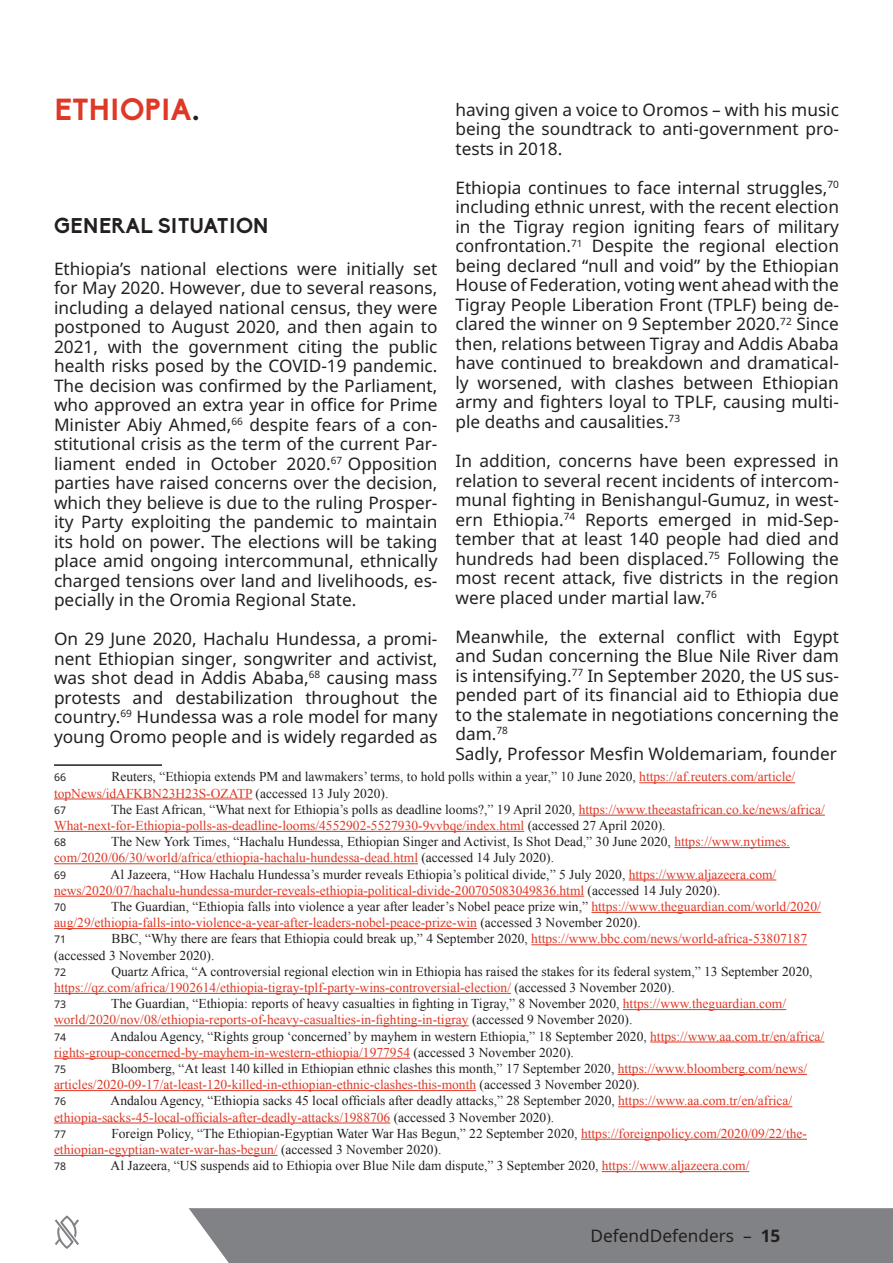
<style>
.page{position:relative;width:893px;height:1263px;background:#fff}
.page>*{position:absolute;margin:0;border:0;box-sizing:border-box;transform-origin:0 0}
.Page_header_DD{font:700 30px "Biko";letter-spacing:.01em;color:#de3926}
.Subheader{font:700 21px "Biko";color:#231f20}
.Paragraph_Style_1{font:17.25px/19.5px "Noto Sans UI";color:#231f20;text-align:justify}
.Footnote{font:13.5px/16.2px "Times New Roman";color:#231f20}
.Footnote-2{font:13.5px/16.2px "Times New Roman";color:#de3926}
.Footnote-3{font:10.5px "Noto Sans UI";color:#231f20}
.s1{color:#231f20}
.s2{color:#de3926}
.s3{font-weight:700}
</style>
<div class="page">
<svg style="left:55px;top:1215px;width:24px;height:34px"></svg>
<div style="left:189px;top:1208px;width:704px;height:55px;background:#808285"></div>
<hr style="left:54px;top:764px;width:108px;height:2px;background:#231f20">
<hr style="left:639px;top:782px;width:156px;height:1px;background:#de3926">
<hr style="left:54px;top:799px;width:198px;height:1px;background:#de3926">
<hr style="left:579px;top:815px;width:246px;height:1px;background:#de3926">
<hr style="left:54px;top:831px;width:470px;height:1px;background:#de3926">
<hr style="left:674px;top:847px;width:116px;height:1px;background:#de3926">
<hr style="left:54px;top:863px;width:364px;height:1px;background:#de3926">
<hr style="left:629px;top:880px;width:147px;height:1px;background:#de3926">
<hr style="left:54px;top:896px;width:530px;height:1px;background:#de3926">
<hr style="left:591px;top:912px;width:230px;height:1px;background:#de3926">
<hr style="left:54px;top:928px;width:423px;height:1px;background:#de3926">
<hr style="left:531px;top:944px;width:276px;height:1px;background:#de3926">
<hr style="left:54px;top:993px;width:457px;height:1px;background:#de3926">
<hr style="left:623px;top:1009px;width:163px;height:1px;background:#de3926">
<hr style="left:54px;top:1025px;width:415px;height:1px;background:#de3926">
<hr style="left:650px;top:1042px;width:174px;height:1px;background:#de3926">
<hr style="left:54px;top:1058px;width:356px;height:1px;background:#de3926">
<hr style="left:618px;top:1074px;width:189px;height:1px;background:#de3926">
<hr style="left:54px;top:1090px;width:422px;height:1px;background:#de3926">
<hr style="left:618px;top:1106px;width:174px;height:1px;background:#de3926">
<hr style="left:54px;top:1123px;width:336px;height:1px;background:#de3926">
<hr style="left:581px;top:1139px;width:226px;height:1px;background:#de3926">
<hr style="left:54px;top:1155px;width:224px;height:1px;background:#de3926">
<hr style="left:602px;top:1171px;width:147px;height:1px;background:#de3926">
<p class="Page_header_DD" style="left:54px;top:91px;width:147px">ETHIOPIA<span class="s1">.</span></p>
<p class="Paragraph_Style_1" style="left:455px;top:100px;width:385px">having given a voice to Oromos – with his music being the soundtrack to anti-government pro&shy;tests in 2018.</p>
<p class="Paragraph_Style_1" style="left:455px;top:178px;width:385px">Ethiopia continues to face internal struggles,<sup>70 </sup>including ethnic unrest, with the recent election in the Tigray region igniting fears of military confrontation.<sup>71</sup> Despite the regional election being declared “null and void” by the Ethiopian House of Federation, voting went ahead with the Tigray People Liberation Front (TPLF) being de&shy;clared the winner on 9 September 2020.<sup>72</sup> Since then, relations between Tigray and Addis Ababa have continued to breakdown and dramatical&shy;ly worsened, with clashes between Ethiopian army and fighters loyal to TPLF, causing multi&shy;ple deaths and causalities.<sup>73</sup></p>
<p class="Paragraph_Style_1" style="left:455px;top:451px;width:385px">In addition, concerns have been expressed in relation to several recent incidents of intercom&shy;munal fighting in Benishangul-Gumuz, in west&shy;ern Ethiopia.<sup>74</sup> Reports emerged in mid-Sep&shy;tember that at least 140 people had died and hundreds had been displaced.<sup>75</sup> Following the most recent attack, five districts in the region were placed under martial law.<sup>76</sup></p>
<p class="Paragraph_Style_1" style="left:455px;top:626px;width:385px">Meanwhile, the external conflict with Egypt and Sudan concerning the Blue Nile River dam is intensifying.<sup>77</sup> In September 2020, the US sus&shy;pended part of its financial aid to Ethiopia due to the stalemate in negotiations concerning the dam.<sup>78</sup></p>
<p class="Paragraph_Style_1" style="left:455px;top:743px;width:383px">Sadly, Professor Mesfin Woldemariam, founder</p>
<p class="Subheader" style="left:54px;top:213px;width:216px">GENERAL SITUATION</p>
<p class="Paragraph_Style_1" style="left:54px;top:258px;width:385px">Ethiopia’s national elections were initially set for May 2020. However, due to several reasons, including a delayed national census, they were postponed to August 2020, and then again to 2021, with the government citing the public health risks posed by the COVID-19 pandemic.<br>The decision was confirmed by the Parliament, who approved an extra year in office for Prime Minister Abiy Ahmed,<sup>66</sup> despite fears of a con&shy;stitutional crisis as the term of the current Par&shy;liament ended in October 2020.<sup>67</sup> Opposition parties have raised concerns over the decision, which they believe is due to the ruling Prosper&shy;ity Party exploiting the pandemic to maintain its hold on power. The elections will be taking place amid ongoing intercommunal, ethnically charged tensions over land and livelihoods, es&shy;pecially in the Oromia Regional State.</p>
<p class="Paragraph_Style_1" style="left:54px;top:629px;width:385px">On 29 June 2020, Hachalu Hundessa, a promi&shy;nent Ethiopian singer, songwriter and activist, was shot dead in Addis Ababa,<sup>68</sup> causing mass protests and destabilization throughout the country.<sup>69</sup> Hundessa was a role model for many young Oromo people and is widely regarded as</p>
<p class="Footnote-3" style="left:54px;top:770px;width:14px">66</p>
<p class="Footnote" style="left:54px;top:768px;width:743px;text-indent:57px">Reuters, “Ethiopia extends PM and lawmakers’ terms, to hold polls within a year,” 10 June 2020, <span class="s2">https://af.reuters.com/article/ topNews/idAFKBN23H23S-OZATP</span> (accessed 13 July 2020).</p>
<p class="Footnote-3" style="left:54px;top:803px;width:14px">67</p>
<p class="Footnote-2" style="left:54px;top:801px;width:772px;text-indent:57px"><span class="s1">The East African, “What next for Ethiopia’s polls as deadline looms?,” 19 April 2020,</span> https://www.theeastafrican.co.ke/news/africa/<br>What-next-for-Ethiopia-polls-as-deadline-looms/4552902-5527930-9vvbqe/index.html <span class="s1">(accessed 27 April 2020).</span></p>
<p class="Footnote-3" style="left:54px;top:835px;width:14px">68</p>
<p class="Footnote" style="left:54px;top:833px;width:737px;text-indent:57px">The New York Times, “Hachalu Hundessa, Ethiopian Singer and Activist, Is Shot Dead,” 30 June 2020, <span class="s2">https://www.nytimes. com/2020/06/30/world/africa/ethiopia-hachalu-hundessa-dead.html</span> (accessed 14 July 2020).</p>
<p class="Footnote-3" style="left:54px;top:867px;width:14px">69</p>
<p class="Footnote-2" style="left:54px;top:866px;width:724px;text-indent:57px"><span class="s1">Al Jazeera, “How Hachalu Hundessa’s murder reveals Ethiopia’s political divide,” 5 July 2020,</span> https://www.aljazeera.com/ news/2020/07/hachalu-hundessa-murder-reveals-ethiopia-political-divide-200705083049836.html <span class="s1">(accessed 14 July 2020).</span></p>
<p class="Footnote-3" style="left:54px;top:900px;width:14px">70</p>
<p class="Footnote-2" style="left:54px;top:898px;width:768px;text-indent:57px"><span class="s1">The Guardian, “Ethiopia falls into violence a year after leader’s Nobel peace prize win,”</span> https://www.theguardian.com/world/2020/ aug/29/ethiopia-falls-into-violence-a-year-after-leaders-nobel-peace-prize-win <span class="s1">(accessed 3 November 2020).</span></p>
<p class="Footnote-3" style="left:54px;top:932px;width:14px">71</p>
<p class="Footnote" style="left:54px;top:930px;width:755px;text-indent:57px">BBC, “Why there are fears that Ethiopia could break up,” 4 September 2020, <span class="s2">https://www.bbc.com/news/world-africa-53807187 </span>(accessed 3 November 2020).</p>
<p class="Footnote-3" style="left:54px;top:965px;width:14px">72</p>
<p class="Footnote" style="left:54px;top:963px;width:760px;text-indent:57px">Quartz Africa, “A controversial regional election win in Ethiopia has raised the stakes for its federal system,” 13 September 2020, <span class="s2">https://qz.com/africa/1902614/ethiopia-tigray-tplf-party-wins-controversial-election/</span> (accessed 3 November 2020).</p>
<p class="Footnote-3" style="left:54px;top:997px;width:14px">73</p>
<p class="Footnote" style="left:54px;top:995px;width:734px;text-indent:57px">The Guardian, “Ethiopia: reports of heavy casualties in fighting in Tigray,” 8 November 2020, <span class="s2">https://www.theguardian.com/ world/2020/nov/08/ethiopia-reports-of-heavy-casualties-in-fighting-in-tigray</span> (accessed 9 November 2020).</p>
<p class="Footnote-3" style="left:54px;top:1029px;width:14px">74</p>
<p class="Footnote" style="left:54px;top:1028px;width:772px;text-indent:57px">Andalou Agency, “Rights group ‘concerned’ by mayhem in western Ethiopia,” 18 September 2020, <span class="s2">https://www.aa.com.tr/en/africa/ rights-group-concerned-by-mayhem-in-western-ethiopia/1977954</span> (accessed 3 November 2020).</p>
<p class="Footnote-3" style="left:54px;top:1062px;width:14px">75</p>
<p class="Footnote-2" style="left:54px;top:1060px;width:755px;text-indent:57px"><span class="s1">Bloomberg, “At least 140 killed in Ethiopian ethnic clashes this month,” 17 September 2020,</span> https://www.bloomberg.com/news/ articles/2020-09-17/at-least-120-killed-in-ethiopian-ethnic-clashes-this-month <span class="s1">(accessed 3 November 2020).</span></p>
<p class="Footnote-3" style="left:54px;top:1094px;width:14px">76</p>
<p class="Footnote" style="left:54px;top:1092px;width:740px;text-indent:57px">Andalou Agency, “Ethiopia sacks 45 local officials after deadly attacks,” 28 September 2020, <span class="s2">https://www.aa.com.tr/en/africa/ ethiopia-sacks-45-local-officials-after-deadly-attacks/1988706</span> (accessed 3 November 2020).</p>
<p class="Footnote-3" style="left:54px;top:1127px;width:14px">77</p>
<p class="Footnote" style="left:54px;top:1125px;width:754px;text-indent:57px">Foreign Policy, “The Ethiopian-Egyptian Water War Has Begun,” 22 September 2020, <span class="s2">https://foreignpolicy.com/2020/09/22/the&shy;ethiopian-egyptian-water-war-has-begun/</span> (accessed 3 November 2020).</p>
<p class="Footnote-3" style="left:54px;top:1159px;width:14px">78</p>
<p class="Footnote" style="left:111px;top:1157px;width:640px">Al Jazeera, “US suspends aid to Ethiopia over Blue Nile dam dispute,” 3 September 2020, <span class="s2">https://www.aljazeera.com/</span></p>
<p class="Paragraph_Style_1" style="left:591px;top:1225px;width:191px">DefendDefenders – <span class="s3">15</span></p>
</div>
